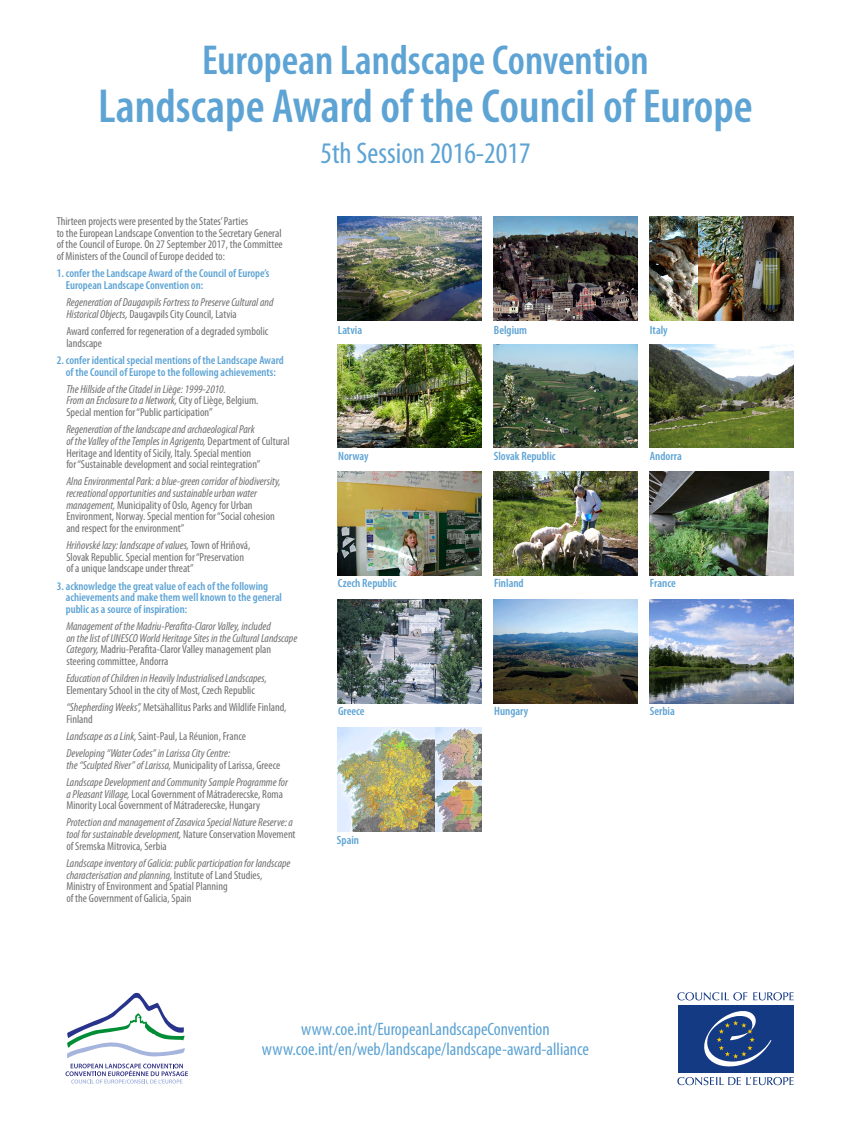
<style>
.page{position:relative;width:851px;height:1134px;background:#fff}
.page>*{position:absolute;margin:0;border:0;box-sizing:border-box;transform-origin:0 0}
.t1{font:600 condensed 48px "Myriad Pro";color:#5da3d4}
.t2{font:600 condensed 42px "Myriad Pro";color:#5da3d4}
.t3{font:condensed 30px "Myriad Pro";color:#5da3d4}
.t4{font:condensed 18px "Myriad Pro";color:#5da3d4}
.t5{font:600 condensed 12px "Myriad Pro";color:#5da3d4}
.t6{font:condensed 11.6px/11.6px "Myriad Pro";color:#706f6f}
.t7{font:italic condensed 11.6px/11.6px "Myriad Pro";color:#706f6f}
.t8{font:600 condensed 11.6px/11.6px "Myriad Pro";color:#5da3d4}
.s1{font-style:normal}
.s2{font-style:italic}
</style>
<div class="page">
<img style="left:338px;top:217px;width:144px;height:103px">
<img style="left:494px;top:217px;width:144px;height:103px">
<img style="left:745px;top:217px;width:48px;height:103px">
<img style="left:697px;top:217px;width:48px;height:103px">
<img style="left:649px;top:217px;width:48px;height:103px">
<img style="left:338px;top:344px;width:144px;height:104px">
<img style="left:494px;top:344px;width:144px;height:104px">
<img style="left:649px;top:344px;width:144px;height:104px">
<img style="left:338px;top:471px;width:144px;height:104px">
<img style="left:494px;top:471px;width:144px;height:104px">
<img style="left:649px;top:471px;width:144px;height:104px">
<img style="left:338px;top:599px;width:144px;height:104px">
<img style="left:494px;top:599px;width:144px;height:104px">
<img style="left:649px;top:599px;width:144px;height:104px">
<img style="left:338px;top:727px;width:144px;height:104px">
<svg style="left:753px;top:992px;width:40px;height:8px"></svg>
<svg style="left:677px;top:992px;width:70px;height:8px"></svg>
<svg style="left:746px;top:1077px;width:47px;height:8px"></svg>
<svg style="left:677px;top:1077px;width:63px;height:8px"></svg>
<div style="left:677px;top:1005px;width:116px;height:67px;background:#143a84"></div>
<svg style="left:704px;top:1011px;width:67px;height:56px"></svg>
<svg style="left:65px;top:993px;width:123px;height:91px"></svg>
<p class="t2" style="left:202px;top:34px;width:448px">European Landscape Convention</p>
<p class="t1" style="left:98px;top:77px;width:656px">Landscape Award of the Council of Europe</p>
<p class="t3" style="left:320px;top:135px;width:211px">5th Session 2016-2017</p>
<p class="t6" style="left:57px;top:215px;width:227px">Thirteen projects were presented by the States’ Parties<br>to the European Landscape Convention to the Secretary General of the Council of Europe. On 27 September 2017, the Committee of Ministers of the Council of Europe decided to:</p>
<p class="t8" style="left:66px;top:267px;width:205px;text-indent:-9px">1. confer the Landscape Award of the Council of Europe’s<br>European Landscape Convention on:</p>
<p class="t7" style="left:66px;top:296px;width:208px">Regeneration of Daugavpils Fortress to Preserve Cultural and<br>Historical Objects, <span class="s1">Daugavpils City Council, Latvia</span></p>
<p class="t6" style="left:66px;top:325px;width:203px">Award conferred for regeneration of a degraded symbolic landscape</p>
<p class="t8" style="left:57px;top:354px;width:228px;text-align:center">2. confer identical special mentions of the Landscape Award of the Council of Europe to the following achievements:</p>
<p class="t7" style="left:66px;top:383px;width:193px">The Hillside of the Citadel in Liège: 1999-2010.<br>From an Enclosure to a Network, <span class="s1">City of Liège, Belgium.<br>Special mention for “Public participation”</span></p>
<p class="t6" style="left:66px;top:424px;width:225px"><span class="s2">Regeneration of the landscape and archaeological Park<br>of the Valley of the Temples in Agrigento,</span> Department of Cultural Heritage and Identity of Sicily, Italy. Special mention<br>for “Sustainable development and social reintegration”</p>
<p class="t7" style="left:66px;top:476px;width:216px">Alna Environmental Park: a blue-green corridor of biodiversity, recreational opportunities and sustainable urban water management, <span class="s1">Municipality of Oslo, Agency for Urban Environment, Norway. Special mention for “Social cohesion and respect for the environment”</span></p>
<p class="t6" style="left:66px;top:539px;width:185px"><span class="s2">Hriňovské lazy: landscape of values,</span> Town of Hriňová,<br>Slovak Republic. Special mention for “Preservation of a unique landscape under threat”</p>
<p class="t8" style="left:66px;top:580px;width:218px;text-indent:-9px">3. acknowledge the great value of each of the following achievements and make them well known to the general public as a source of inspiration:</p>
<p class="t7" style="left:66px;top:620px;width:232px">Management of the Madriu-Perafita-Claror Valley, included<br>on the list of UNESCO World Heritage Sites in the Cultural Landscape Category, <span class="s1">Madriu-Perafita-Claror Valley management plan steering committee, Andorra</span></p>
<p class="t7" style="left:66px;top:672px;width:202px">Education of Children in Heavily Industrialised Landscapes,<br><span class="s1">Elementary School in the city of Most, Czech Republic</span></p>
<p class="t6" style="left:66px;top:701px;width:222px"><span class="s2">“Shepherding Weeks”,</span> Metsähallitus Parks and Wildlife Finland,<br>Finland</p>
<p class="t6" style="left:66px;top:730px;width:181px"><span class="s2">Landscape as a Link,</span> Saint-Paul, La Réunion, France</p>
<p class="t7" style="left:66px;top:747px;width:215px">Developing “Water Codes” in Larissa City Centre:<br>the “Sculpted River” of Larissa, <span class="s1">Municipality of Larissa, Greece</span></p>
<p class="t6" style="left:66px;top:776px;width:223px"><span class="s2">Landscape Development and Community Sample Programme for a Pleasant Village,</span> Local Government of Mátraderecske, Roma<br>Minority Local Government of Mátraderecske, Hungary</p>
<p class="t7" style="left:66px;top:817px;width:231px">Protection and management of Zasavica Special Nature Reserve: a tool for sustainable development, <span class="s1">Nature Conservation Movement of Sremska Mitrovica, Serbia</span></p>
<p class="t6" style="left:66px;top:857px;width:225px"><span class="s2">Landscape inventory of Galicia: public participation for landscape characterisation and planning,</span> Institute of Land Studies, Ministry of Environment and Spatial Planning<br>of the Government of Galicia, Spain</p>
<p class="t5" style="left:338px;top:323px;width:26px">Latvia</p>
<p class="t5" style="left:338px;top:448px;width:32px">Norway</p>
<p class="t5" style="left:338px;top:576px;width:60px">Czech Republic</p>
<p class="t5" style="left:338px;top:704px;width:28px">Greece</p>
<p class="t5" style="left:337px;top:833px;width:24px">Spain</p>
<p class="t5" style="left:494px;top:322px;width:35px">Belgium</p>
<p class="t5" style="left:649px;top:322px;width:19px">Italy</p>
<p class="t5" style="left:494px;top:448px;width:63px">Slovak Republic</p>
<p class="t5" style="left:649px;top:448px;width:33px">Andorra</p>
<p class="t5" style="left:494px;top:576px;width:31px">Finland</p>
<p class="t5" style="left:649px;top:576px;width:27px">France</p>
<p class="t5" style="left:494px;top:704px;width:36px">Hungary</p>
<p class="t5" style="left:649px;top:704px;width:26px">Serbia</p>
<p class="t4" style="left:301px;top:1018px;width:250px">www.coe.int/EuropeanLandscapeConvention</p>
<p class="t4" style="left:262px;top:1038px;width:328px">www.coe.int/en/web/landscape/landscape-award-alliance</p>
</div>
